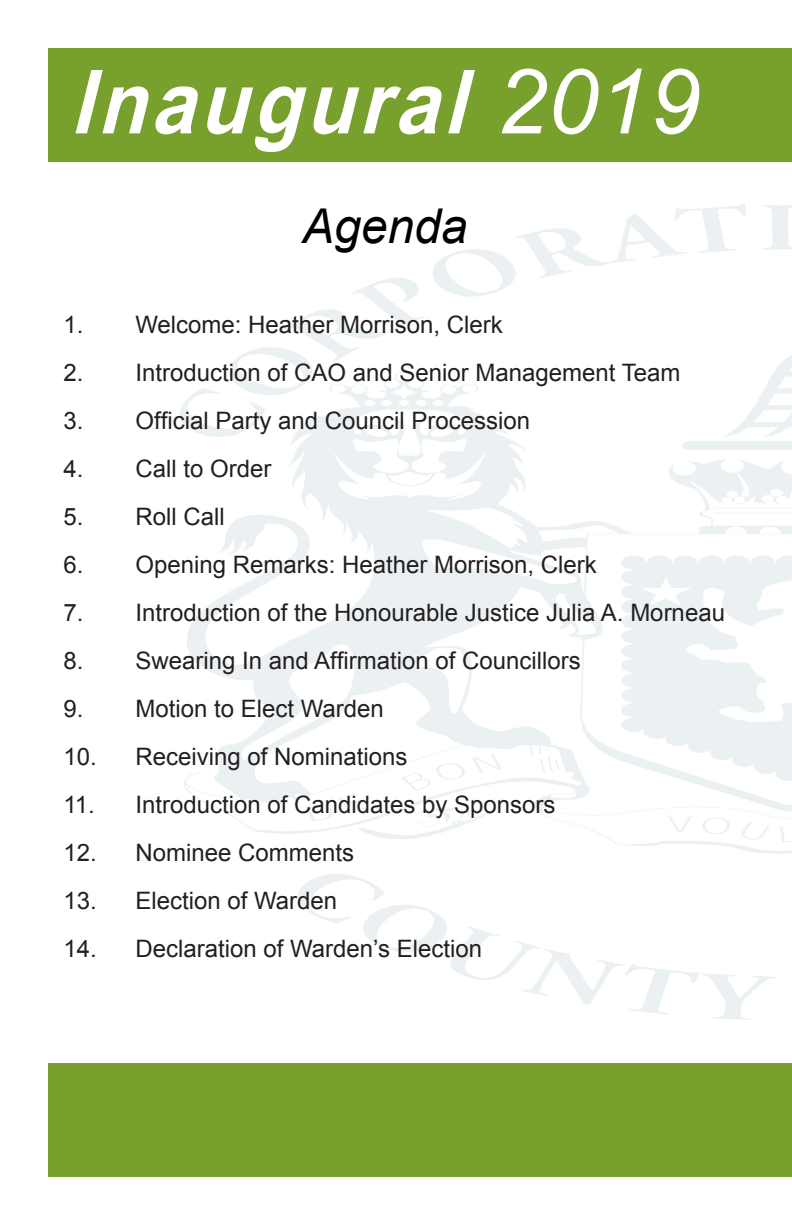
<style>
.page{position:relative;width:792px;height:1224px;background:#fff}
.page>*{position:absolute;margin:0;border:0;box-sizing:border-box;transform-origin:0 0}
.t1{font:italic 700 88.6px "Arial";color:#fff;scale:.89 1}
.t2{font:italic 48px "Arial";color:#000}
.t3{font:24px "Arial";color:#231f20}
.s1{font-weight:400;font-size:90.2px}
</style>
<div class="page">
<div style="left:48px;top:1063px;width:744px;height:114px;background:#77a02d"></div>
<div style="left:48px;top:48px;width:744px;height:114px;background:#77a02d"></div>
<svg style="left:184px;top:452px;width:608px;height:402px"></svg>
<svg style="left:302px;top:791px;width:69px;height:33px"></svg>
<svg style="left:398px;top:752px;width:107px;height:41px"></svg>
<svg style="left:665px;top:814px;width:67px;height:23px"></svg>
<svg style="left:739px;top:819px;width:33px;height:22px"></svg>
<svg style="left:778px;top:825px;width:14px;height:19px"></svg>
<svg style="left:298px;top:874px;width:479px;height:146px"></svg>
<svg style="left:180px;top:204px;width:612px;height:248px"></svg>
<p class="t1" style="left:70px;top:43px;width:709px">Inaugural <span class="s1">2 0 1 9</span></p>
<p class="t2" style="left:302px;top:195px;width:167px">Agenda</p>
<p class="t3" style="left:63px;top:309px;width:441px">1. Welcome: Heather Morrison, Clerk</p>
<p class="t3" style="left:63px;top:357px;width:619px">2. Introduction of CAO and Senior Management Team</p>
<p class="t3" style="left:63px;top:405px;width:468px">3. Official Party and Council Procession</p>
<p class="t3" style="left:63px;top:453px;width:210px">4. Call to Order</p>
<p class="t3" style="left:63px;top:501px;width:163px">5. Roll Call</p>
<p class="t3" style="left:63px;top:549px;width:535px">6. Opening Remarks: Heather Morrison, Clerk</p>
<p class="t3" style="left:63px;top:597px;width:663px">7. Introduction of the Honourable Justice Julia A. Morneau</p>
<p class="t3" style="left:63px;top:645px;width:519px">8. Swearing In and Affirmation of Councillors</p>
<p class="t3" style="left:63px;top:693px;width:322px">9. Motion to Elect Warden</p>
<p class="t3" style="left:63px;top:741px;width:346px">10. Receiving of Nominations</p>
<p class="t3" style="left:63px;top:789px;width:494px">11. Introduction of Candidates by Sponsors</p>
<p class="t3" style="left:63px;top:837px;width:292px">12. Nominee Comments</p>
<p class="t3" style="left:63px;top:885px;width:275px">13. Election of Warden</p>
<p class="t3" style="left:63px;top:933px;width:420px">14. Declaration of Warden’s Election</p>
</div>
